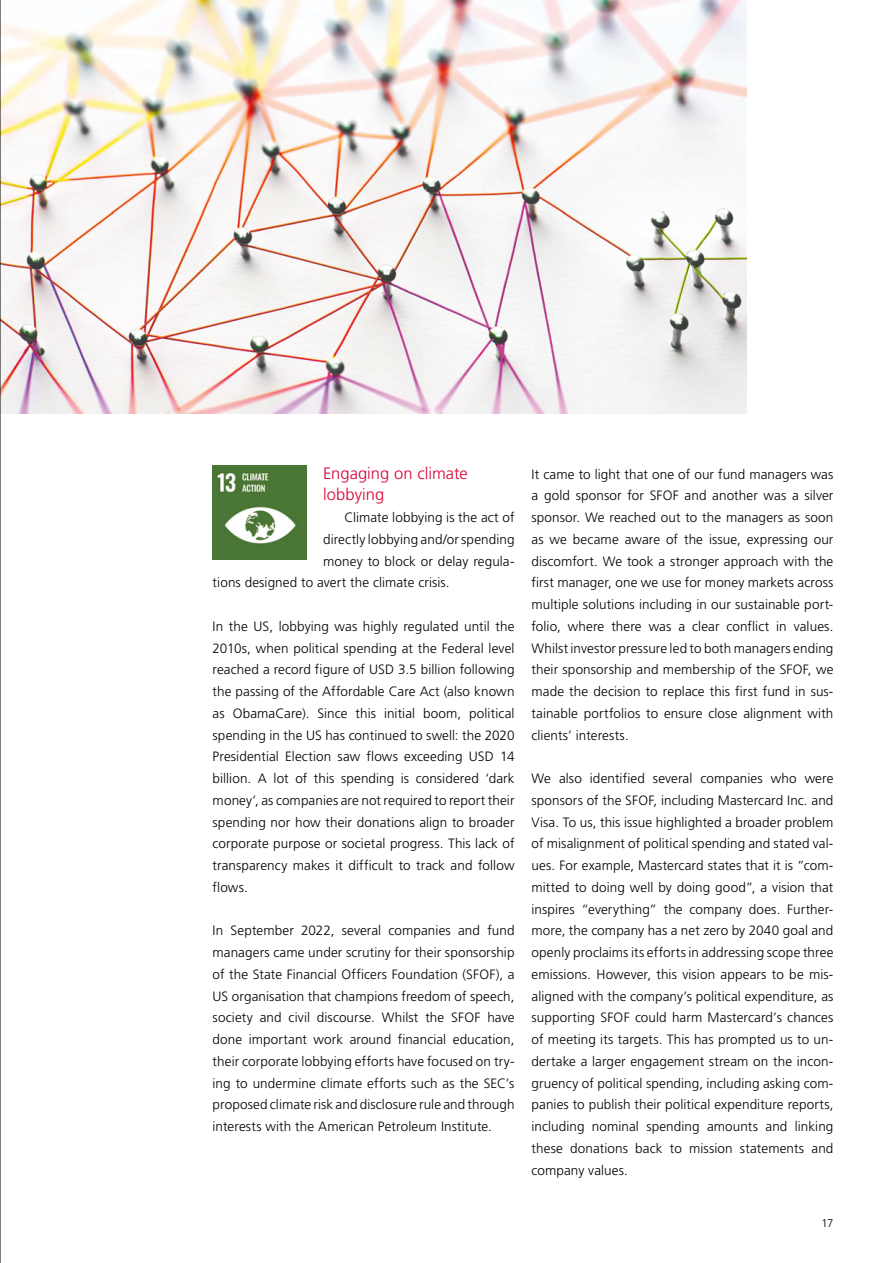
<style>
.page{position:relative;width:893px;height:1263px;background:#fff}
.page>*{position:absolute;margin:0;border:0;box-sizing:border-box;transform-origin:0 0}
.t1{font:300 16.5px/21.8px "Frutiger LT Std";color:#d50436}
.t2{font:300 13.5px/21.8px "Frutiger LT Std";letter-spacing:.005em;color:#000;text-align:justify}
.t3{font:300 11.25px "Frutiger LT Std";color:#000}
</style>
<div class="page">
<img style="left:213px;top:466px;width:93px;height:93px">
<img style="left:1px;top:0;width:745px;height:413px">
<hr style="left:0;top:0;width:1px;height:1263px;background:#000">
<p class="t1" style="left:323px;top:462px;width:146px">Engaging on climate lobbying</p>
<p class="t2" style="left:344px;top:507px;width:172px">Climate lobbying is the act of</p>
<p class="t2" style="left:323px;top:528px;width:193px">directly lobbying and/or spending</p>
<p class="t2" style="left:323px;top:550px;width:193px">money to block or delay regula-</p>
<p class="t2" style="left:213px;top:572px;width:239px">tions designed to avert the climate crisis.</p>
<p class="t2" style="left:213px;top:615px;width:303px">In the US, lobbying was highly regulated until the 2010s, when political spending at the Federal level reached a record figure of USD 3.5 billion following the passing of the Affordable Care Act (also known as ObamaCare). Since this initial boom, political spending in the US has continued to swell: the 2020<br>Presidential Election saw flows exceeding USD 14 billion. A lot of this spending is considered ‘dark money’, as companies are not required to report their spending nor how their donations align to broader corporate purpose or societal progress. This lack of transparency makes it difficult to track and follow flows.</p>
<p class="t2" style="left:213px;top:920px;width:303px">In September 2022, several companies and fund managers came under scrutiny for their sponsorship of the State Financial Officers Foundation (SFOF), a US organisation that champions freedom of speech, society and civil discourse. Whilst the SFOF have done important work around financial education, their corporate lobbying efforts have focused on try&shy;ing to undermine climate efforts such as the SEC’s proposed climate risk and disclosure rule and through interests with the American Petroleum Institute.</p>
<p class="t2" style="left:531px;top:463px;width:303px">It came to light that one of our fund managers was a gold sponsor for SFOF and another was a silver sponsor. We reached out to the managers as soon as we became aware of the issue, expressing our discomfort. We took a stronger approach with the first manager, one we use for money markets across multiple solutions including in our sustainable port&shy;folio, where there was a clear conflict in values.<br>Whilst investor pressure led to both managers ending their sponsorship and membership of the SFOF, we made the decision to replace this first fund in sus&shy;tainable portfolios to ensure close alignment with clients’ interests.</p>
<p class="t2" style="left:531px;top:768px;width:303px">We also identified several companies who were sponsors of the SFOF, including Mastercard Inc. and Visa. To us, this issue highlighted a broader problem of misalignment of political spending and stated val&shy;ues. For example, Mastercard states that it is “com&shy;mitted to doing well by doing good”, a vision that inspires “everything” the company does. Further&shy;more, the company has a net zero by 2040 goal and openly proclaims its efforts in addressing scope three emissions. However, this vision appears to be mis&shy;aligned with the company’s political expenditure, as supporting SFOF could harm Mastercard’s chances of meeting its targets. This has prompted us to un&shy;dertake a larger engagement stream on the incon&shy;gruency of political spending, including asking com&shy;panies to publish their political expenditure reports, including nominal spending amounts and linking these donations back to mission statements and company values.</p>
<p class="t3" style="left:821px;top:1216px;width:13px">17</p>
</div>
